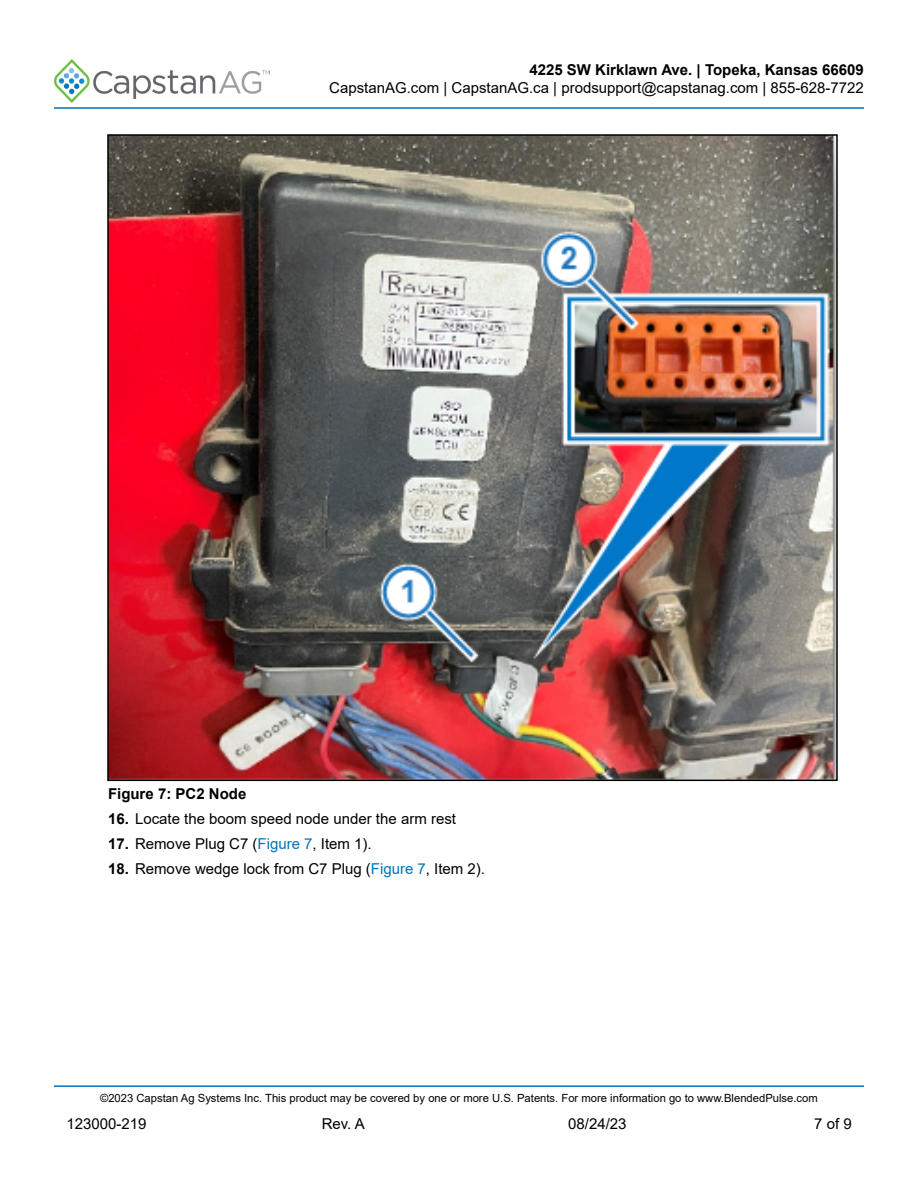
<style>
.page{position:relative;width:918px;height:1188px;background:#fff}
.page>*{position:absolute;margin:0;border:0;box-sizing:border-box;transform-origin:0 0}
.t1{font:15px "Arial";color:#000}
.t2{font:700 15px "Arial";color:#000}
.t3{font:11.25px "Arial";color:#000}
.s1{font-weight:700}
.s2{color:#0074bb}
</style>
<div class="page">
<img style="left:54px;top:60px;width:216px;height:42px">
<hr style="left:54px;top:107px;width:810px;height:2px;background:#0074bb">
<hr style="left:54px;top:1085px;width:810px;height:2px;background:#0074bb">
<img style="left:110px;top:137px;width:725px;height:641px">
<p class="t2" style="left:529px;top:60px;width:336px">4225 SW Kirklawn Ave. | Topeka, Kansas 66609</p>
<p class="t1" style="left:329px;top:78px;width:536px">CapstanAG.com | CapstanAG.ca | prodsupport@capstanag.com | 855-628-7722</p>
<p class="t2" style="left:108px;top:784px;width:140px">Figure 7: PC2 Node</p>
<p class="t1" style="left:108px;top:809px;width:350px"><span class="s1">16.</span> Locate the boom speed node under the arm rest</p>
<p class="t1" style="left:108px;top:833px;width:265px"><span class="s1">17.</span> Remove Plug C7 (<span class="s2">Figure 7</span>, Item 1).</p>
<p class="t1" style="left:108px;top:858px;width:379px"><span class="s1">18.</span> Remove wedge lock from C7 Plug (<span class="s2">Figure 7</span>, Item 2).</p>
<p class="t3" style="left:100px;top:1090px;width:719px">©2023 Capstan Ag Systems Inc. This product may be covered by one or more U.S. Patents. For more information go to www.BlendedPulse.com</p>
<p class="t1" style="left:66px;top:1113px;width:82px">123000-219</p>
<p class="t1" style="left:322px;top:1113px;width:44px">Rev. A</p>
<p class="t1" style="left:568px;top:1113px;width:60px">08/24/23</p>
<p class="t1" style="left:814px;top:1113px;width:39px">7 of 9</p>
</div>
